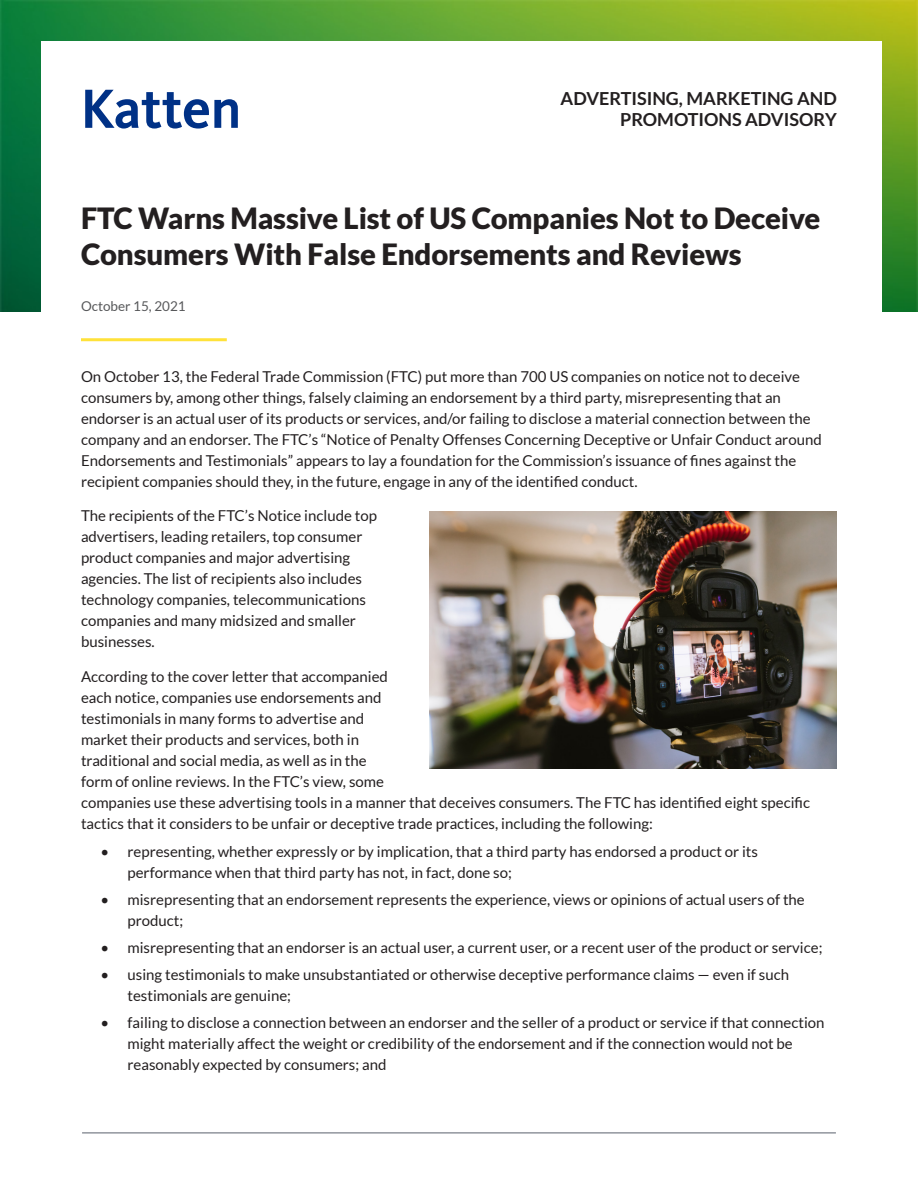
<style>
.page{position:relative;width:918px;height:1188px;background:#fff}
.page>*{position:absolute;margin:0;border:0;box-sizing:border-box;transform-origin:0 0}
.t1{font:900 29.25px/36px "Lato";letter-spacing:-.005em;color:#231f20}
.t2{font:700 18px/21.6px "Lato";color:#231f20;text-align:right}
.Bulleted_List{font:15px/21px "Lato";color:#231f20}
.Alpha{font:13.5px "Lato";color:#57585a}
</style>
<div class="page">
<img style="left:0;top:0;width:918px;height:311px">
<div style="left:41px;top:41px;width:841px;height:328px;background:#fff"></div>
<svg style="left:85px;top:90px;width:153px;height:39px"></svg>
<hr style="left:81px;top:338px;width:146px;height:3px;background:#ffe23a">
<hr style="left:82px;top:1132px;width:754px;height:2px;background:#91959d">
<img style="left:430px;top:512px;width:406px;height:256px">
<p class="t2" style="left:561px;top:87px;width:278px">ADVERTISING, MARKETING AND<br>PROMOTIONS ADVISORY</p>
<p class="t1" style="left:81px;top:199px;width:741px">FTC Warns Massive List of US Companies Not to Deceive<br>Consumers With False Endorsements and Reviews</p>
<p class="Alpha" style="left:81px;top:299px;width:106px">October 15, 2021</p>
<p class="Bulleted_List" style="left:81px;top:366px;width:742px">On October 13, the Federal Trade Commission (FTC) put more than 700 US companies on notice not to deceive consumers by, among other things, falsely claiming an endorsement by a third party, misrepresenting that an endorser is an actual user of its products or services, and/or failing to disclose a material connection between the company and an endorser. The FTC’s “Notice of Penalty Offenses Concerning Deceptive or Unfair Conduct around Endorsements and Testimonials” appears to lay a foundation for the Commission’s issuance of fines against the recipient companies should they, in the future, engage in any of the identified conduct.</p>
<p class="Bulleted_List" style="left:81px;top:505px;width:298px">The recipients of the FTC’s Notice include top advertisers, leading retailers, top consumer product companies and major advertising agencies. The list of recipients also includes technology companies, telecommunications companies and many midsized and smaller businesses.</p>
<p class="Bulleted_List" style="left:81px;top:666px;width:731px">According to the cover letter that accompanied<br>each notice, companies use endorsements and<br>testimonials in many forms to advertise and<br>market their products and services, both in<br>traditional and social media, as well as in the<br>form of online reviews. In the FTC’s view, some<br>companies use these advertising tools in a manner that deceives consumers. The FTC has identified eight specific tactics that it considers to be unfair or deceptive trade practices, including the following:</p>
<p class="Bulleted_List" style="left:128px;top:841px;width:632px;text-indent:-27px">• representing, whether expressly or by implication, that a third party has endorsed a product or its performance when that third party has not, in fact, done so;</p>
<p class="Bulleted_List" style="left:128px;top:889px;width:679px;text-indent:-27px">• misrepresenting that an endorsement represents the experience, views or opinions of actual users of the product;</p>
<p class="Bulleted_List" style="left:100px;top:937px;width:723px">• misrepresenting that an endorser is an actual user, a current user, or a recent user of the product or service;</p>
<p class="Bulleted_List" style="left:128px;top:964px;width:663px;text-indent:-27px">• using testimonials to make unsubstantiated or otherwise deceptive performance claims — even if such testimonials are genuine;</p>
<p class="Bulleted_List" style="left:128px;top:1012px;width:699px;text-indent:-27px">• failing to disclose a connection between an endorser and the seller of a product or service if that connection might materially affect the weight or credibility of the endorsement and if the connection would not be reasonably expected by consumers; and</p>
</div>
